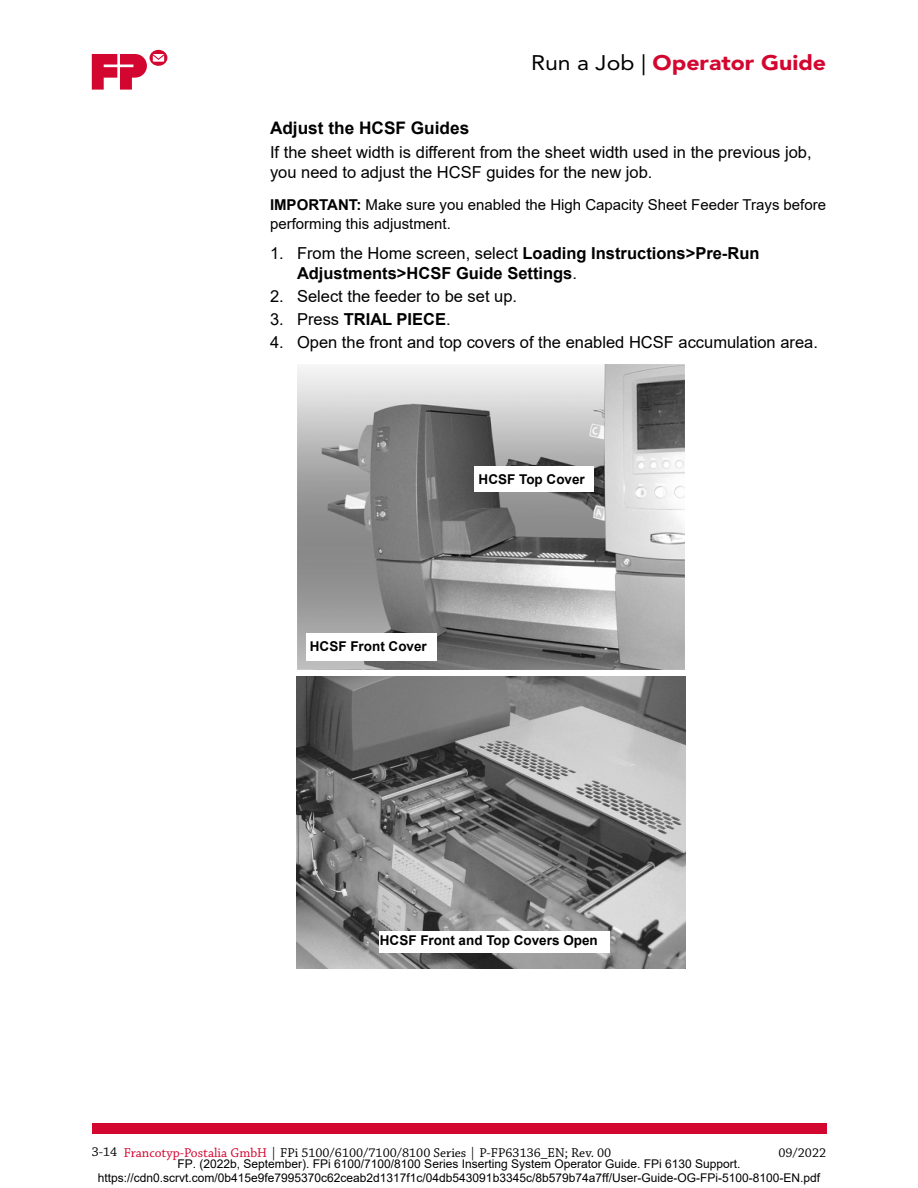
<style>
.page{position:relative;width:918px;height:1188px;background:#fff}
.page>*{position:absolute;margin:0;border:0;box-sizing:border-box;transform-origin:0 0}
.t1{font:900 21px "Avenir LT Std";color:#d30630;scale:1.1 1}
.Head_Third_Level{font:700 17.25px "Arial";color:#000}
.Body_Text{font:16.5px/19.8px "Arial";color:#000}
.t2{font:700 16.5px/19.8px "Arial";color:#000}
.Note_Text{font:15px/19.8px "Arial";color:#000}
.t3{font:13.5px "Chaparral Pro";color:#000}
.Callout{font:700 13.5px "Arial";color:#000}
.t4{font:12px/14.4px "Arial";color:#000;text-align:center}
.s1{font-weight:400;color:#000}
.s2{font-weight:700}
.s3{font-weight:400}
.s4{color:#d30630}
</style>
<div class="page">
<div style="left:92px;top:1124px;width:734px;height:10px;background:#d30630"></div>
<svg style="left:92px;top:50px;width:75px;height:40px"></svg>
<img style="left:297px;top:365px;width:387px;height:304px">
<div style="left:474px;top:467px;width:120px;height:25px;background:#fff"></div>
<div style="left:306px;top:633px;width:130px;height:27px;background:#fff"></div>
<img style="left:297px;top:677px;width:389px;height:291px">
<div style="left:379px;top:931px;width:230px;height:21px;background:#fff"></div>
<h1 class="t1" style="left:531px;top:50px;width:270px"><span class="s1">Run a Job |</span> Operator Guide</h1>
<p class="Head_Third_Level" style="left:270px;top:116px;width:201px">Adjust the HCSF Guides</p>
<p class="Body_Text" style="left:270px;top:143px;width:543px">If the sheet width is different from the sheet width used in the previous job, you need to adjust the HCSF guides for the new job.</p>
<p class="Note_Text" style="left:270px;top:194px;width:558px"><span class="s2">IMPORTANT:</span> Make sure you enabled the High Capacity Sheet Feeder Trays before performing this adjustment.</p>
<p class="t2" style="left:297px;top:244px;width:464px;text-indent:-27px"><span class="s3">1. From the Home screen, select</span> Loading Instructions&gt;Pre-Run<br>Adjustments&gt;HCSF Guide Settings<span class="s3">.</span></p>
<p class="Body_Text" style="left:270px;top:286px;width:249px">2. Select the feeder to be set up.</p>
<p class="t2" style="left:270px;top:310px;width:182px"><span class="s3">3. Press</span> TRIAL PIECE<span class="s3">.</span></p>
<p class="Body_Text" style="left:270px;top:332px;width:549px">4. Open the front and top covers of the enabled HCSF accumulation area.</p>
<p class="Callout" style="left:479px;top:470px;width:108px">HCSF Top Cover</p>
<p class="Callout" style="left:310px;top:637px;width:119px">HCSF Front Cover</p>
<p class="Callout" style="left:380px;top:930px;width:220px">HCSF Front and Top Covers Open</p>
<p class="t3" style="left:124px;top:1145px;width:489px"><span class="s4">Francotyp-Postalia GmbH</span> | FPi 5100/6100/7100/8100 Series | P-FP63136_EN; Rev. 00</p>
<p class="t3" style="left:778px;top:1145px;width:49px">09/2022</p>
<p class="t3" style="left:92px;top:1144px;width:27px">3-14</p>
<p class="t4" style="left:98px;top:1156px;width:724px">FP. (2022b, September). FPi 6100/7100/8100 Series Inserting System Operator Guide. FPi 6130 Support. https://cdn0.scrvt.com/0b415e9fe7995370c62ceab2d1317f1c/04db543091b3345c/8b579b74a7ff/User-Guide-OG-FPi-5100-8100-EN.pdf</p>
</div>
